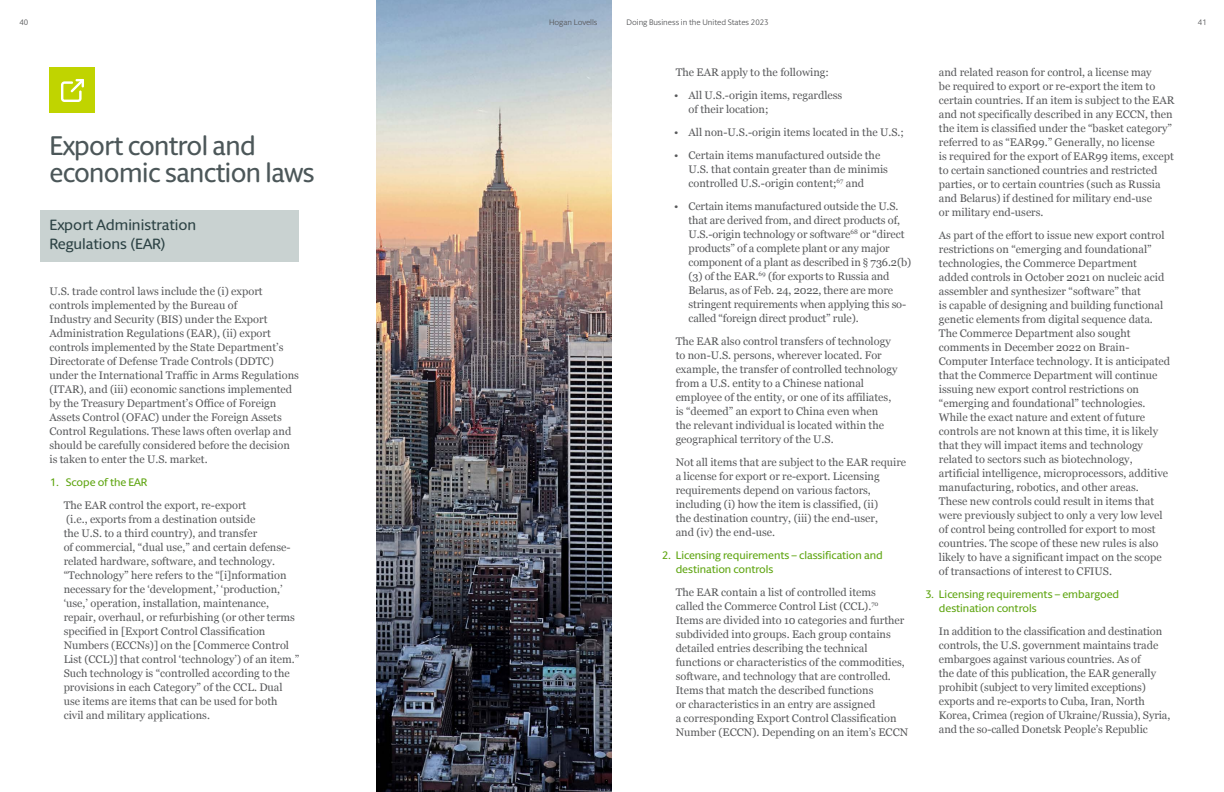
<style>
.page{position:relative;width:1224px;height:792px;background:#fff}
.page>*{position:absolute;margin:0;border:0;box-sizing:border-box;transform-origin:0 0}
.t1{font:500 27.2px/27px "Berlingske Sans Round";letter-spacing:-.02em;color:#4c5759;scale:.96 1}
.t2{font:500 15px/19px "Berlingske Sans Round";letter-spacing:-.005em;color:#2d4345}
.t3{font:11px/14px "Georgia";color:#58595b}
.t4{font:500 11px/14px "Berlingske Sans Round";color:#5fa511}
.t5{font:8px "Berlingske Sans Round";color:#58595b}
</style>
<div class="page">
<img style="left:376px;top:0;width:236px;height:792px">
<div style="left:50px;top:68px;width:45px;height:45px;background:#c0d400"></div>
<div style="left:40px;top:210px;width:259px;height:52px;background:#c9d2d1"></div>
<svg style="left:61px;top:79px;width:23px;height:23px"></svg>
<p class="t5" style="left:19px;top:16px;width:10px">40</p>
<p class="t5" style="left:549px;top:16px;width:50px">Hogan Lovells</p>
<p class="t5" style="left:627px;top:16px;width:144px">Doing Business in the United States 2023</p>
<p class="t5" style="left:1198px;top:16px;width:10px">41</p>
<h1 class="t1" style="left:50px;top:131px;width:278px">Export control and economic sanction laws</h1>
<h2 class="t2" style="left:50px;top:215px;width:148px">Export Administration<br>Regulations (EAR)</h2>
<p class="t3" style="left:50px;top:284px;width:251px">U.S. trade control laws include the (i) export controls implemented by the Bureau of<br>Industry and Security (BIS) under the Export Administration Regulations (EAR), (ii) export controls implemented by the State Department’s Directorate of Defense Trade Controls (DDTC) under the International Traffic in Arms Regulations (ITAR), and (iii) economic sanctions implemented by the Treasury Department’s Office of Foreign Assets Control (OFAC) under the Foreign Assets Control Regulations. These laws often overlap and should be carefully considered before the decision is taken to enter the U.S. market.</p>
<p class="t4" style="left:50px;top:475px;width:99px">1. Scope of the EAR</p>
<p class="t3" style="left:64px;top:498px;width:237px">The EAR control the export, re-export<br>(i.e., exports from a destination outside<br>the U.S. to a third country), and transfer<br>of commercial, “dual use,” and certain defense&shy;related hardware, software, and technology. “Technology” here refers to the “[i]nformation necessary for the ‘development,’ ‘production,’ ‘use,’ operation, installation, maintenance, repair, overhaul, or refurbishing (or other terms specified in [Export Control Classification Numbers (ECCNs)] on the [Commerce Control List (CCL)] that control ‘technology’) of an item.” Such technology is “controlled according to the provisions in each Category” of the CCL. Dual use items are items that can be used for both civil and military applications.</p>
<p class="t3" style="left:676px;top:65px;width:155px">The EAR apply to the following:</p>
<p class="t3" style="left:688px;top:88px;width:155px;text-indent:-14px">• All U.S.-origin items, regardless of their location;</p>
<p class="t3" style="left:674px;top:125px;width:231px">• All non-U.S.-origin items located in the U.S.;</p>
<p class="t3" style="left:688px;top:148px;width:201px;text-indent:-14px">• Certain items manufactured outside the<br>U.S. that contain greater than de minimis controlled U.S.-origin content;<sup>67</sup> and</p>
<p class="t3" style="left:688px;top:199px;width:224px;text-indent:-14px">• Certain items manufactured outside the U.S. that are derived from, and direct products of, U.S.-origin technology or software<sup>68</sup> or “direct products” of a complete plant or any major component of a plant as described in § 736.2(b) (3) of the EAR.<sup>69</sup> (for exports to Russia and Belarus, as of Feb. 24, 2022, there are more stringent requirements when applying this so&shy;called “foreign direct product” rule).</p>
<p class="t3" style="left:676px;top:334px;width:223px">The EAR also control transfers of technology to non-U.S. persons, wherever located. For example, the transfer of controlled technology from a U.S. entity to a Chinese national employee of the entity, or one of its affiliates, is “deemed” an export to China even when<br>the relevant individual is located within the geographical territory of the U.S.</p>
<p class="t3" style="left:676px;top:455px;width:232px">Not all items that are subject to the EAR require a license for export or re-export. Licensing requirements depend on various factors, including (i) how the item is classified, (ii)<br>the destination country, (iii) the end-user,<br>and (iv) the end-use.</p>
<p class="t4" style="left:676px;top:548px;width:209px;text-indent:-13px">2. Licensing requirements – classification and destination controls</p>
<p class="t3" style="left:676px;top:585px;width:234px">The EAR contain a list of controlled items<br>called the Commerce Control List (CCL).<sup>70<br></sup>Items are divided into 10 categories and further subdivided into groups. Each group contains detailed entries describing the technical functions or characteristics of the commodities, software, and technology that are controlled.<br>Items that match the described functions<br>or characteristics in an entry are assigned<br>a corresponding Export Control Classification Number (ECCN). Depending on an item’s ECCN</p>
<p class="t3" style="left:939px;top:65px;width:237px">and related reason for control, a license may<br>be required to export or re-export the item to certain countries. If an item is subject to the EAR and not specifically described in any ECCN, then the item is classified under the “basket category” referred to as “EAR99.” Generally, no license<br>is required for the export of EAR99 items, except to certain sanctioned countries and restricted parties, or to certain countries (such as Russia and Belarus) if destined for military end-use<br>or military end-users.</p>
<p class="t3" style="left:939px;top:228px;width:233px">As part of the effort to issue new export control restrictions on “emerging and foundational” technologies, the Commerce Department<br>added controls in October 2021 on nucleic acid assembler and synthesizer “software” that<br>is capable of designing and building functional genetic elements from digital sequence data.<br>The Commerce Department also sought comments in December 2022 on Brain-Computer Interface technology. It is anticipated that the Commerce Department will continue issuing new export control restrictions on “emerging and foundational” technologies.<br>While the exact nature and extent of future controls are not known at this time, it is likely that they will impact items and technology related to sectors such as biotechnology, artificial intelligence, microprocessors, additive manufacturing, robotics, and other areas.<br>These new controls could result in items that were previously subject to only a very low level of control being controlled for export to most countries. The scope of these new rules is also likely to have a significant impact on the scope of transactions of interest to CFIUS.</p>
<p class="t4" style="left:939px;top:587px;width:182px;text-indent:-13px">3. Licensing requirements – embargoed destination controls</p>
<p class="t3" style="left:939px;top:624px;width:233px">In addition to the classification and destination controls, the U.S. government maintains trade embargoes against various countries. As of<br>the date of this publication, the EAR generally prohibit (subject to very limited exceptions) exports and re-exports to Cuba, Iran, North Korea, Crimea (region of Ukraine/Russia), Syria, and the so-called Donetsk People’s Republic</p>
</div>
